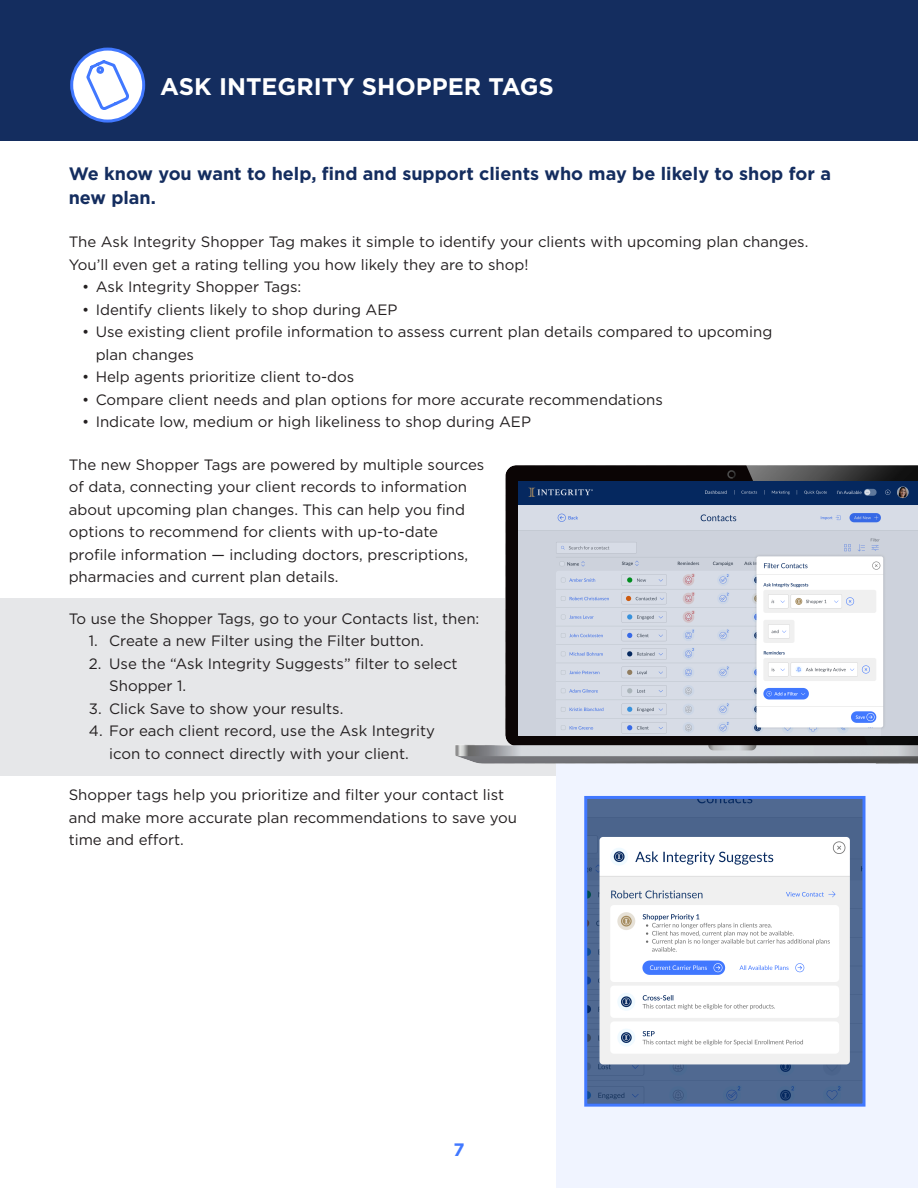
<style>
.page{position:relative;width:918px;height:1188px;background:#fff}
.page>*{position:absolute;margin:0;border:0;box-sizing:border-box;transform-origin:0 0}
.t1{font:700 24px "Gotham";color:#fff}
.t2{font:700 18px/24px "Gotham";color:#142d5f}
.t3{font:700 18px "Gotham";color:#4178ff}
.t4{font:15px/22.5px "Gotham";color:#231f20}
</style>
<div class="page">
<div style="left:0;top:0;width:918px;height:140px;background:#142d5f"></div>
<div style="left:0;top:598px;width:861px;height:42px;background:#e6e7e9"></div>
<div style="left:0;top:621px;width:861px;height:42px;background:#e6e7e9"></div>
<div style="left:0;top:643px;width:861px;height:65px;background:#e6e7e9"></div>
<div style="left:0;top:688px;width:861px;height:42px;background:#e6e7e9"></div>
<div style="left:0;top:711px;width:861px;height:64px;background:#e6e7e9"></div>
<svg style="left:72px;top:49px;width:72px;height:72px"></svg>
<svg style="left:85px;top:50px;width:46px;height:62px;background:#d8e2fc"></svg>
<div style="left:70px;top:48px;width:75px;height:75px;border:3px solid #4178ff;border-radius:50%"></div>
<div style="left:556px;top:660px;width:362px;height:528px;background:#f0f4ff"></div>
<img style="left:588px;top:800px;width:274px;height:303px">
<div style="left:584px;top:796px;width:282px;height:311px;border:3px solid #4178ff"></div>
<img style="left:455px;top:465px;width:463px;height:299px">
<img style="left:519px;top:481px;width:399px;height:254px">
<h1 class="t1" style="left:160px;top:70px;width:395px">ASK INTEGRITY SHOPPER TAGS</h1>
<p class="t2" style="left:69px;top:162px;width:764px">We know you want to help, find and support clients who may be likely to shop for a new plan.</p>
<p class="t4" style="left:69px;top:230px;width:739px">The Ask Integrity Shopper Tag makes it simple to identify your clients with upcoming plan changes.<br>You’ll even get a rating telling you how likely they are to shop!</p>
<p class="t4" style="left:82px;top:275px;width:221px">• Ask Integrity Shopper Tags:</p>
<p class="t4" style="left:82px;top:298px;width:317px">• Identify clients likely to shop during AEP</p>
<p class="t4" style="left:96px;top:320px;width:678px;text-indent:-14px">• Use existing client profile information to assess current plan details compared to upcoming plan changes</p>
<p class="t4" style="left:82px;top:365px;width:274px">• Help agents prioritize client to-dos</p>
<p class="t4" style="left:82px;top:388px;width:582px">• Compare client needs and plan options for more accurate recommendations</p>
<p class="t4" style="left:82px;top:410px;width:450px">• Indicate low, medium or high likeliness to shop during AEP</p>
<p class="t4" style="left:69px;top:453px;width:417px">The new Shopper Tags are powered by multiple sources of data, connecting your client records to information about upcoming plan changes. This can help you find options to recommend for clients with up-to-date profile information — including doctors, prescriptions, pharmacies and current plan details.</p>
<p class="t4" style="left:69px;top:607px;width:412px">To use the Shopper Tags, go to your Contacts list, then:</p>
<p class="t4" style="left:89px;top:629px;width:334px">1. Create a new Filter using the Filter button.</p>
<p class="t4" style="left:109px;top:652px;width:350px;text-indent:-20px">2. Use the “Ask Integrity Suggests” filter to select<br>Shopper 1.</p>
<p class="t4" style="left:89px;top:697px;width:254px">3. Click Save to show your results.</p>
<p class="t4" style="left:89px;top:719px;width:348px;text-align:center">4. For each client record, use the Ask Integrity icon to connect directly with your client.</p>
<p class="t4" style="left:69px;top:783px;width:450px">Shopper tags help you prioritize and filter your contact list and make more accurate plan recommendations to save you time and effort.</p>
<p class="t3" style="left:453px;top:1138px;width:13px">7</p>
</div>
